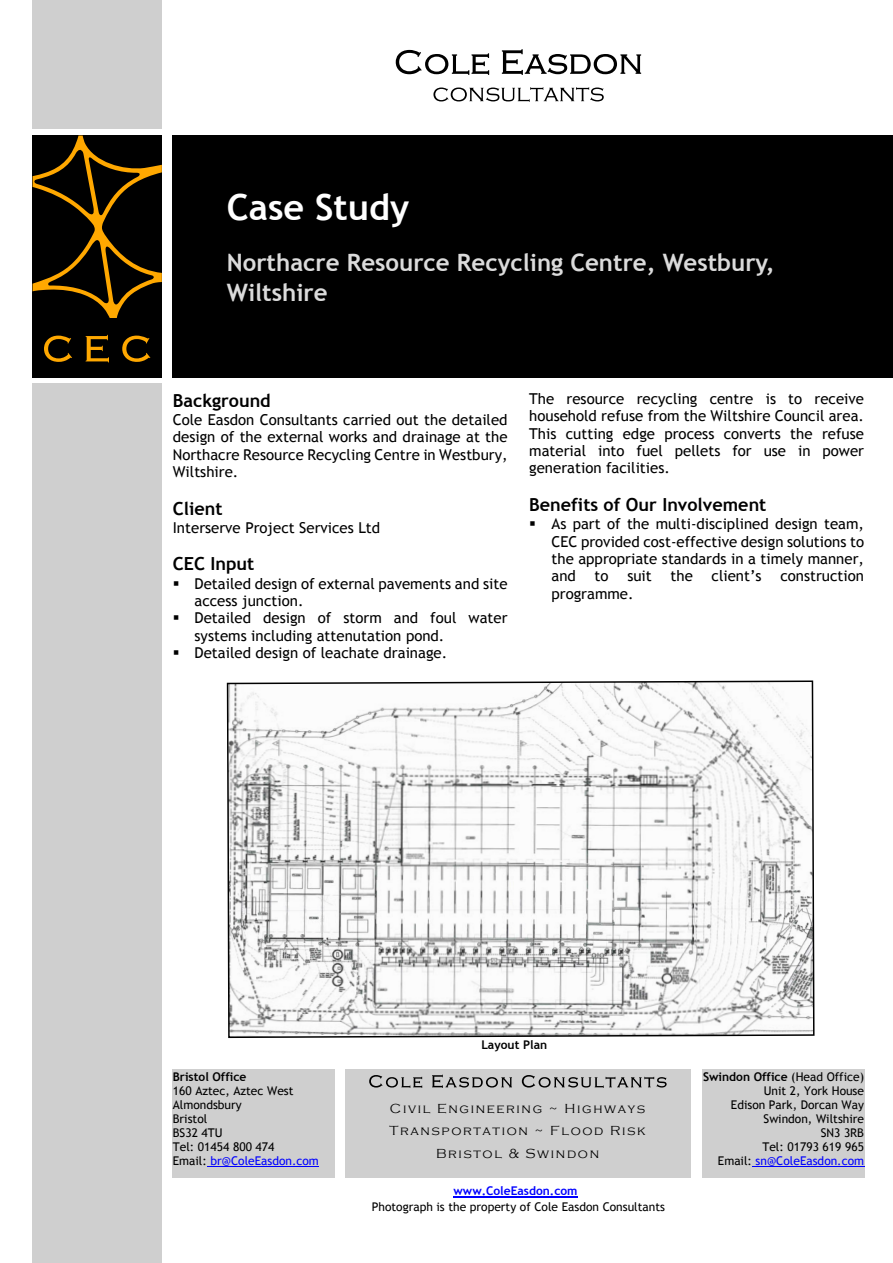
<style>
.page{position:relative;width:893px;height:1263px;background:#fff}
.page>*{position:absolute;margin:0;border:0;box-sizing:border-box;transform-origin:0 0}
.t1{font:700 36px "Trebuchet MS";color:#fff}
.t2{font:700 24px/30px "Trebuchet MS";color:#dbdbdb}
.t3{font:700 18px "Trebuchet MS";color:#000}
.t4{font:15px/17.4px "Trebuchet MS";color:#000;text-align:justify}
.t5{font:300 13.5px/22.2px "Copperplate Gothic";letter-spacing:.125em;color:#000;text-align:center}
.t6{font:12px/14px "Trebuchet MS";color:#000;text-align:right}
.t7{font:700 12px "Trebuchet MS";color:#000}
.t8{font:700 12px "Trebuchet MS";color:#00f}
.s1{color:#00f}
.s2{font-weight:700}
</style>
<div class="page">
<div style="left:33px;top:0;width:129px;height:1263px;background:#cfcfcf"></div>
<svg style="left:27px;top:130px;width:141px;height:253px"></svg>
<svg style="left:33px;top:136px;width:129px;height:184px;background:#261900"></svg>
<div style="left:32px;top:319px;width:129px;height:57px;background:#000"></div>
<svg style="left:44px;top:336px;width:28px;height:26px"></svg>
<svg style="left:86px;top:335px;width:23px;height:28px"></svg>
<svg style="left:122px;top:336px;width:28px;height:26px"></svg>
<div style="left:173px;top:136px;width:720px;height:242px;background:#000"></div>
<svg style="left:396px;top:50px;width:93px;height:25px"></svg>
<svg style="left:502px;top:49px;width:139px;height:26px"></svg>
<svg style="left:433px;top:87px;width:171px;height:15px"></svg>
<svg style="left:226px;top:680px;width:589px;height:359px"></svg>
<hr style="left:453px;top:1196px;width:125px;height:1px;background:#00f">
<div style="left:702px;top:1069px;width:162px;height:108px;background:#cfcfcf"></div>
<hr style="left:752px;top:1166px;width:112px;height:1px;background:#00f">
<div style="left:173px;top:1069px;width:162px;height:108px;background:#cfcfcf"></div>
<hr style="left:207px;top:1166px;width:112px;height:1px;background:#00f">
<div style="left:346px;top:1069px;width:345px;height:108px;background:#cfcfcf"></div>
<svg style="left:369px;top:1075px;width:53px;height:13px"></svg>
<svg style="left:432px;top:1075px;width:80px;height:13px"></svg>
<svg style="left:522px;top:1075px;width:145px;height:13px"></svg>
<h1 class="t1" style="left:227px;top:193px;width:184px">Case Study</h1>
<h2 class="t2" style="left:227px;top:250px;width:549px">Northacre Resource Recycling Centre, Westbury,<br>Wiltshire</h2>
<p class="t3" style="left:173px;top:394px;width:99px">Background</p>
<p class="t4" style="left:173px;top:412px;width:336px">Cole Easdon Consultants carried out the detailed design of the external works and drainage at the Northacre Resource Recycling Centre in Westbury, Wiltshire.</p>
<p class="t3" style="left:173px;top:501px;width:51px">Client</p>
<p class="t4" style="left:173px;top:520px;width:209px">Interserve Project Services Ltd</p>
<p class="t3" style="left:173px;top:557px;width:83px">CEC Input</p>
<p class="t4" style="left:195px;top:576px;width:315px;text-align:left">Detailed design of external pavements and site access junction.<br>Detailed design of storm and foul water systems including attenutation pond.<br>Detailed design of leachate drainage.</p>
<p class="t4" style="left:529px;top:391px;width:336px">The resource recycling centre is to receive household refuse from the Wiltshire Council area.<br>This cutting edge process converts the refuse material into fuel pellets for use in power generation facilities.</p>
<p class="t3" style="left:529px;top:498px;width:239px">Benefits of Our Involvement</p>
<p class="t4" style="left:551px;top:516px;width:314px">As part of the multi-disciplined design team, CEC provided cost-effective design solutions to the appropriate standards in a timely manner, and to suit the client’s construction programme.</p>
<p class="t7" style="left:173px;top:1072px;width:75px">Bristol Office</p>
<p class="t6" style="left:173px;top:1085px;width:148px;text-align:left">160 Aztec, Aztec West<br>Almondsbury<br>Bristol<br>BS32 4TU<br>Tel: 01454 800 474<br>Email: <span class="s1">br@ColeEasdon.com</span></p>
<p class="t7" style="left:481px;top:1040px;width:67px">Layout Plan</p>
<p class="t5" style="left:390px;top:1097px;width:258px">Civil Engineering ~ Highways<br>Transportation ~ Flood Risk<br>Bristol &amp; Swindon</p>
<p class="t8" style="left:453px;top:1186px;width:126px">www.ColeEasdon.com</p>
<p class="t6" style="left:372px;top:1201px;width:295px">Photograph is the property of Cole Easdon Consultants</p>
<p class="t6" style="left:703px;top:1071px;width:163px"><span class="s2">Swindon Office</span> (Head Office)<br>Unit 2, York House<br>Edison Park, Dorcan Way<br>Swindon, Wiltshire<br>SN3 3RB<br>Tel: 01793 619 965<br>Email: <span class="s1">sn@ColeEasdon.com</span></p>
</div>
